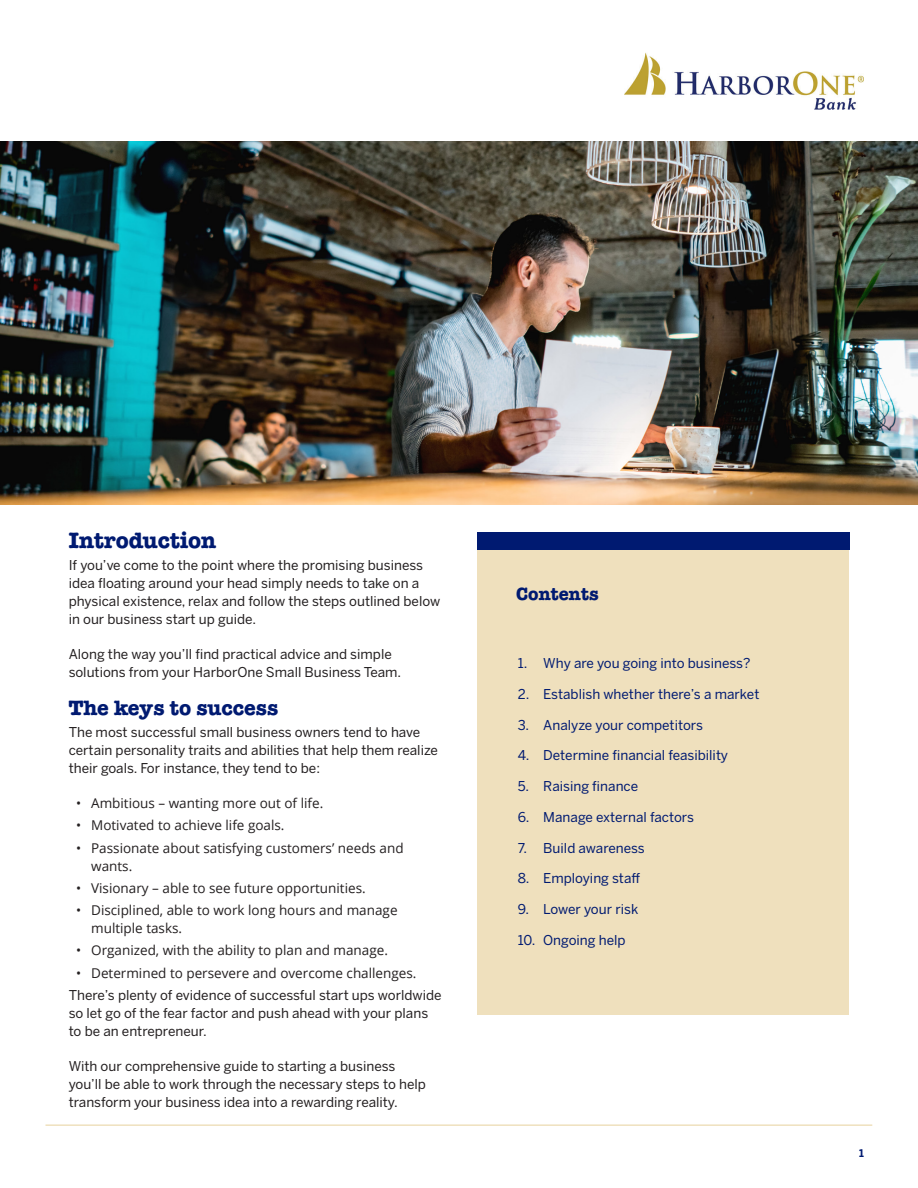
<style>
.page{position:relative;width:918px;height:1188px;background:#fff}
.page>*{position:absolute;margin:0;border:0;box-sizing:border-box;transform-origin:0 0}
.Headline{font:700 22.5px "American Typewriter ITC Pro";color:#001a71}
.Step_sub_head{font:700 21px "American Typewriter ITC Pro";color:#001a71}
.Box_headline{font:700 18px "American Typewriter ITC Pro";color:#001a71}
.t1{font:13.5px/18px "Benton Sans";color:#231f20}
.t2{font:13.5px/18px "Open Sans";color:#231f20}
.t3{font:13.5px "Benton Sans";color:#001a71}
.t4{font:700 10.5px "Benton Sans";color:#001a71}
</style>
<div class="page">
<hr style="left:45px;top:1124px;width:827px;height:2px;background:#efe0bd">
<img style="left:624px;top:52px;width:240px;height:58px">
<div style="left:477px;top:541px;width:371px;height:473px;background:#efe0bd"></div>
<div style="left:477px;top:532px;width:372px;height:18px;background:#001a71"></div>
<img style="left:0;top:141px;width:918px;height:363px">
<p class="Headline" style="left:69px;top:526px;width:149px">Introduction</p>
<p class="t1" style="left:69px;top:556px;width:373px">If you’ve come to the point where the promising business idea floating around your head simply needs to take on a physical existence, relax and follow the steps outlined below in our business start up guide.</p>
<p class="t1" style="left:69px;top:645px;width:334px">Along the way you’ll find practical advice and simple solutions from your HarborOne Small Business Team.</p>
<p class="Step_sub_head" style="left:69px;top:694px;width:211px">The keys to success</p>
<p class="t1" style="left:69px;top:723px;width:371px">The most successful small business owners tend to have certain personality traits and abilities that help them realize their goals. For instance, they tend to be:</p>
<p class="t2" style="left:76px;top:794px;width:249px">• Ambitious – wanting more out of life.</p>
<p class="t2" style="left:76px;top:816px;width:210px">• Motivated to achieve life goals.</p>
<p class="t2" style="left:91px;top:838px;width:314px;text-indent:-15px">• Passionate about satisfying customers’ needs and wants.</p>
<p class="t2" style="left:76px;top:879px;width:291px">• Visionary – able to see future opportunities.</p>
<p class="t2" style="left:91px;top:901px;width:308px;text-indent:-15px">• Disciplined, able to work long hours and manage multiple tasks.</p>
<p class="t2" style="left:76px;top:941px;width:313px">• Organized, with the ability to plan and manage.</p>
<p class="t2" style="left:76px;top:963px;width:342px">• Determined to persevere and overcome challenges.</p>
<p class="t1" style="left:69px;top:986px;width:374px">There’s plenty of evidence of successful start ups worldwide so let go of the fear factor and push ahead with your plans to be an entrepreneur.</p>
<p class="t1" style="left:69px;top:1057px;width:359px">With our comprehensive guide to starting a business you’ll be able to work through the necessary steps to help transform your business idea into a rewarding reality.</p>
<p class="Box_headline" style="left:516px;top:583px;width:84px">Contents</p>
<p class="t3" style="left:518px;top:655px;width:234px">1. Why are you going into business?</p>
<p class="t3" style="left:518px;top:686px;width:243px">2. Establish whether there’s a market</p>
<p class="t3" style="left:518px;top:717px;width:187px">3. Analyze your competitors</p>
<p class="t3" style="left:518px;top:747px;width:212px">4. Determine financial feasibility</p>
<p class="t3" style="left:518px;top:778px;width:122px">5. Raising finance</p>
<p class="t3" style="left:518px;top:809px;width:178px">6. Manage external factors</p>
<p class="t3" style="left:518px;top:840px;width:128px">7. Build awareness</p>
<p class="t3" style="left:518px;top:870px;width:124px">8. Employing staff</p>
<p class="t3" style="left:518px;top:901px;width:122px">9. Lower your risk</p>
<p class="t3" style="left:518px;top:932px;width:109px">10. Ongoing help</p>
<p class="t4" style="left:859px;top:1147px;width:6px">1</p>
</div>
